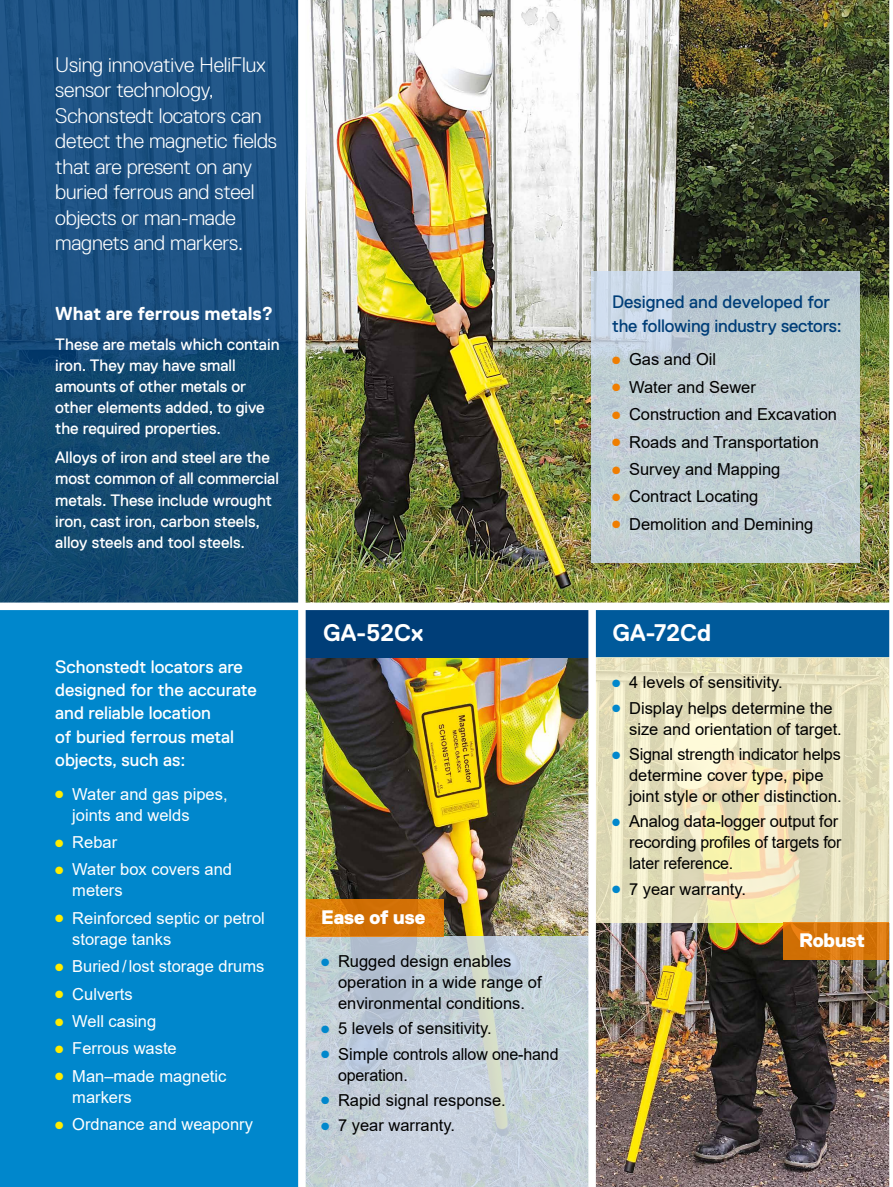
<style>
.page{position:relative;width:893px;height:1187px;background:#fff}
.page>*{position:absolute;margin:0;border:0;box-sizing:border-box;transform-origin:0 0}
.t1{font:700 24px "Replica Std";color:#fff}
.t2{font:300 21px/25.5px "Replica Std";letter-spacing:-.01em;color:#fff}
.t3{font:800 19.5px "Replica Std";color:#fff}
.t4{font:700 18.75px "Replica Std";color:#fff}
.t5{font:18px/23.2px "Replica Std";color:#fff}
.t6{font:18px/23.2px "Replica Std";letter-spacing:-.01em;color:#003e78}
.t7{font:16.5px/21px "Arial";color:#000}
.t8{font:16.5px/21px "Replica Std";letter-spacing:-.005em;color:#fff}
.t9{font:16.5px/21px "Arial";color:#fff}
.s1{color:#ffec00}
.s2{color:#ef7d00}
.s3{color:#0087cc}
</style>
<div class="page">
<img style="left:306px;top:657px;width:583px;height:529px">
<div style="left:302px;top:604px;width:289px;height:53px;background:#003e78"></div>
<div style="left:595px;top:604px;width:298px;height:53px;background:#005a9b"></div>
<div style="left:0;top:606px;width:302px;height:580px;background:#0087cc"></div>
<img style="left:306px;top:0;width:583px;height:602px">
<svg style="left:0;top:0;width:298px;height:602px;background:#184d7a"></svg>
<svg style="left:306px;top:936px;width:282px;height:250px;background:#c3ced7"></svg>
<svg style="left:596px;top:657px;width:293px;height:265px;background:#e8e2bd"></svg>
<svg style="left:591px;top:271px;width:268px;height:292px;background:#c0ced4"></svg>
<svg style="left:306px;top:898px;width:138px;height:38px;background:#d47609"></svg>
<svg style="left:783px;top:922px;width:106px;height:38px;background:#d8760b"></svg>
<div style="left:298px;top:0;width:8px;height:1186px;background:#fff"></div>
<div style="left:588px;top:606px;width:8px;height:580px;background:#fff"></div>
<svg style="left:889px;top:0;width:4px;height:1186px"></svg>
<div style="left:0;top:602px;width:893px;height:8px;background:#fff"></div>
<p class="t2" style="left:55px;top:52px;width:223px">Using innovative HeliFlux sensor technology,<br>Schonstedt locators can detect the magnetic fields that are present on any buried ferrous and steel objects or man-made magnets and markers.</p>
<p class="t4" style="left:55px;top:303px;width:220px">What are ferrous metals?</p>
<p class="t8" style="left:55px;top:334px;width:226px">These are metals which contain iron. They may have small amounts of other metals or other elements added, to give the required properties.</p>
<p class="t8" style="left:55px;top:447px;width:225px">Alloys of iron and steel are the most common of all commercial metals. These include wrought iron, cast iron, carbon steels, alloy steels and tool steels.</p>
<p class="t5" style="left:55px;top:655px;width:203px">Schonstedt locators are designed for the accurate and reliable location<br>of buried ferrous metal objects, such as:</p>
<p class="t9" style="left:72px;top:783px;width:157px;text-indent:-17px"><span class="s1">●</span> Water and gas pipes, joints and welds</p>
<p class="t9" style="left:55px;top:831px;width:63px"><span class="s1">●</span> Rebar</p>
<p class="t9" style="left:72px;top:858px;width:161px;text-indent:-17px"><span class="s1">●</span> Water box covers and meters</p>
<p class="t9" style="left:72px;top:907px;width:194px;text-indent:-17px"><span class="s1">●</span> Reinforced septic or petrol storage tanks</p>
<p class="t9" style="left:55px;top:955px;width:211px"><span class="s1">●</span> Buried/lost storage drums</p>
<p class="t9" style="left:55px;top:983px;width:79px"><span class="s1">●</span> Culverts</p>
<p class="t9" style="left:55px;top:1010px;width:103px"><span class="s1">●</span> Well casing</p>
<p class="t9" style="left:55px;top:1037px;width:123px"><span class="s1">●</span> Ferrous waste</p>
<p class="t9" style="left:72px;top:1065px;width:156px;text-indent:-17px"><span class="s1">●</span> Man–made magnetic markers</p>
<p class="t9" style="left:55px;top:1113px;width:199px"><span class="s1">●</span> Ordnance and weaponry</p>
<p class="t6" style="left:612px;top:290px;width:231px">Designed and developed for the following industry sectors:</p>
<p class="t7" style="left:612px;top:349px;width:106px"><span class="s2">●</span> Gas and Oil</p>
<p class="t7" style="left:612px;top:376px;width:145px"><span class="s2">●</span> Water and Sewer</p>
<p class="t7" style="left:612px;top:404px;width:226px"><span class="s2">●</span> Construction and Excavation</p>
<p class="t7" style="left:612px;top:431px;width:208px"><span class="s2">●</span> Roads and Transportation</p>
<p class="t7" style="left:612px;top:458px;width:170px"><span class="s2">●</span> Survey and Mapping</p>
<p class="t7" style="left:612px;top:486px;width:148px"><span class="s2">●</span> Contract Locating</p>
<p class="t7" style="left:612px;top:513px;width:203px"><span class="s2">●</span> Demolition and Demining</p>
<h1 class="t1" style="left:323px;top:619px;width:102px">GA-52Cx</h1>
<h1 class="t1" style="left:612px;top:619px;width:101px">GA-72Cd</h1>
<p class="t3" style="left:321px;top:905px;width:106px">Ease of use</p>
<p class="t7" style="left:338px;top:950px;width:205px;text-indent:-17px"><span class="s3">●</span> Rugged design enables operation in a wide range of environmental conditions.</p>
<p class="t7" style="left:321px;top:1017px;width:172px"><span class="s3">●</span> 5 levels of sensitivity.</p>
<p class="t7" style="left:338px;top:1043px;width:222px;text-indent:-17px"><span class="s3">●</span> Simple controls allow one-hand operation.</p>
<p class="t7" style="left:321px;top:1089px;width:186px"><span class="s3">●</span> Rapid signal response.</p>
<p class="t7" style="left:321px;top:1114px;width:136px"><span class="s3">●</span> 7 year warranty.</p>
<p class="t7" style="left:612px;top:672px;width:172px"><span class="s3">●</span> 4 levels of sensitivity.</p>
<p class="t7" style="left:629px;top:697px;width:214px;text-indent:-17px"><span class="s3">●</span> Display helps determine the size and orientation of target.</p>
<p class="t7" style="left:629px;top:743px;width:214px;text-indent:-17px"><span class="s3">●</span> Signal strength indicator helps determine cover type, pipe joint style or other distinction.</p>
<p class="t7" style="left:629px;top:810px;width:214px;text-indent:-17px"><span class="s3">●</span> Analog data-logger output for recording profiles of targets for later reference.</p>
<p class="t7" style="left:612px;top:878px;width:136px"><span class="s3">●</span> 7 year warranty.</p>
<p class="t3" style="left:799px;top:929px;width:67px">Robust</p>
</div>
